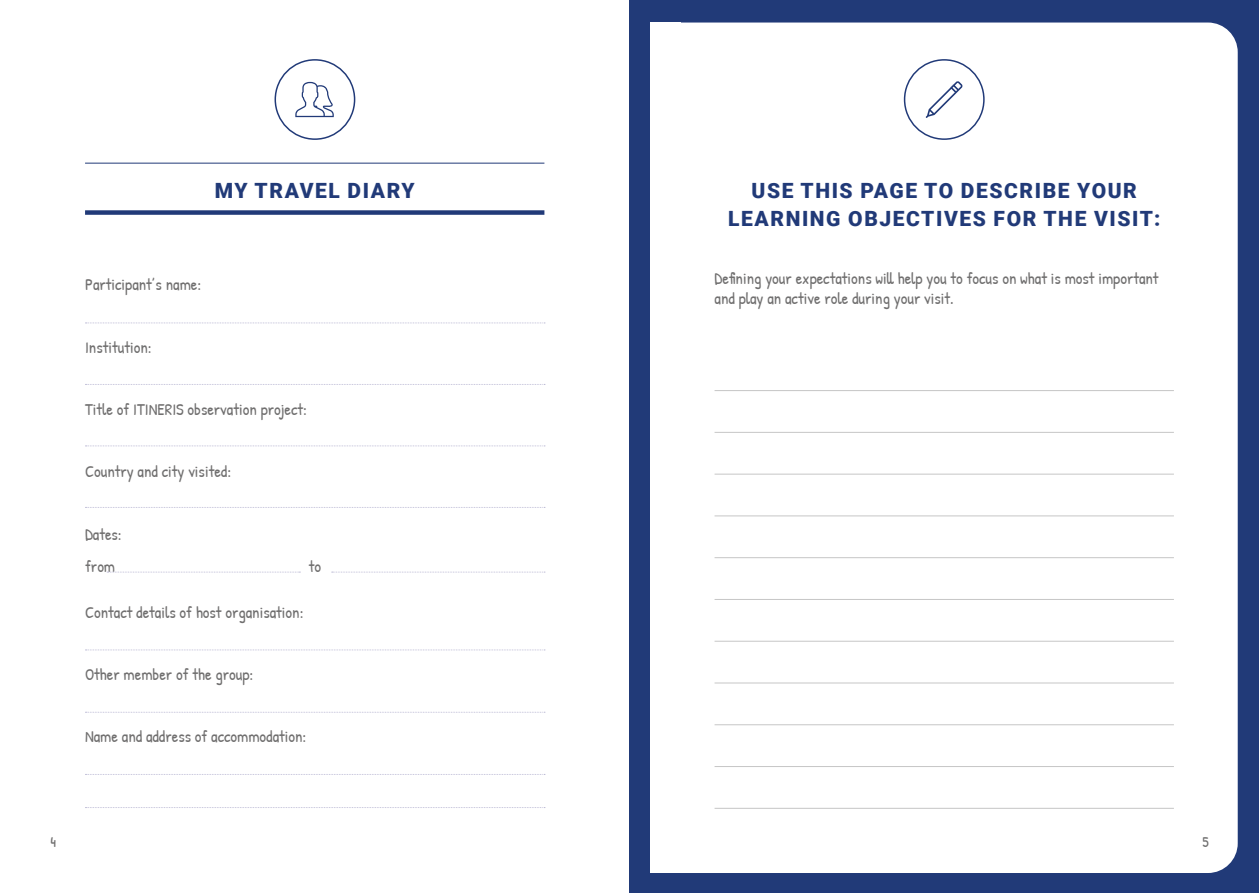
<style>
.page{position:relative;width:1259px;height:893px;background:#fff}
.page>*{position:absolute;margin:0;border:0;box-sizing:border-box;transform-origin:0 0}
.t1{font:900 21px/28.5px "Roboto";letter-spacing:.075em;color:#213a78;text-align:center}
.t2{font:16.5px/32.5px "Patrick Hand";color:#706f6f}
.t3{font:15px "Patrick Hand";color:#706f6f}
</style>
<div class="page">
<div style="left:629px;top:0;width:630px;height:893px;background:#213a78"></div>
<div style="left:651px;top:23px;width:586px;height:850px;background:#fff;border-radius:30px"></div>
<svg style="left:925px;top:81px;width:37px;height:37px"></svg>
<div style="left:904px;top:59px;width:80px;height:81px;border:2px solid #213a78;border-radius:50%"></div>
<svg style="left:295px;top:82px;width:39px;height:35px"></svg>
<div style="left:274px;top:59px;width:81px;height:81px;border:2px solid #213a78;border-radius:50%"></div>
<hr style="left:714px;top:390px;width:460px;height:1px;background:#c6c6c6">
<hr style="left:714px;top:557px;width:460px;height:1px;background:#c6c6c6">
<hr style="left:714px;top:724px;width:460px;height:1px;background:#c6c6c6">
<hr style="left:714px;top:474px;width:460px;height:1px;background:#c6c6c6">
<hr style="left:714px;top:641px;width:460px;height:1px;background:#c6c6c6">
<hr style="left:714px;top:808px;width:460px;height:1px;background:#c6c6c6">
<hr style="left:714px;top:432px;width:460px;height:1px;background:#c6c6c6">
<hr style="left:714px;top:599px;width:460px;height:1px;background:#c6c6c6">
<hr style="left:714px;top:766px;width:460px;height:1px;background:#c6c6c6">
<hr style="left:714px;top:515px;width:460px;height:1px;background:#c6c6c6">
<hr style="left:714px;top:683px;width:460px;height:1px;background:#c6c6c6">
<svg style="left:85px;top:323px;width:460px;height:1px"></svg>
<svg style="left:85px;top:384px;width:460px;height:1px"></svg>
<svg style="left:85px;top:446px;width:460px;height:1px"></svg>
<svg style="left:85px;top:507px;width:460px;height:1px"></svg>
<svg style="left:85px;top:650px;width:460px;height:1px"></svg>
<svg style="left:85px;top:712px;width:460px;height:1px"></svg>
<svg style="left:85px;top:774px;width:460px;height:1px"></svg>
<svg style="left:85px;top:807px;width:460px;height:1px"></svg>
<svg style="left:107px;top:572px;width:193px;height:1px"></svg>
<svg style="left:332px;top:572px;width:213px;height:1px"></svg>
<hr style="left:85px;top:163px;width:459px;height:1px;background:#213a78">
<div style="left:85px;top:210px;width:459px;height:5px;background:#213a78"></div>
<p class="t1" style="left:215px;top:175px;width:202px">MY TRAVEL DIARY</p>
<p class="t2" style="left:85px;top:268px;width:118px">Participant’s name:</p>
<p class="t2" style="left:85px;top:330px;width:68px">Institution:</p>
<p class="t2" style="left:85px;top:393px;width:223px">Title of ITINERIS observation project:</p>
<p class="t2" style="left:85px;top:455px;width:148px">Country and city visited:</p>
<p class="t2" style="left:85px;top:517px;width:38px">Dates: from</p>
<p class="t2" style="left:309px;top:550px;width:14px">to</p>
<p class="t2" style="left:85px;top:595px;width:220px">Contact details of host organisation:</p>
<p class="t2" style="left:85px;top:658px;width:170px">Other member of the group:</p>
<p class="t2" style="left:85px;top:720px;width:223px">Name and address of accommodation:</p>
<p class="t1" style="left:728px;top:175px;width:434px">USE THIS PAGE TO DESCRIBE YOUR<br>LEARNING OBJECTIVES FOR THE VISIT:</p>
<p class="t2" style="left:714px;top:268px;width:445px;line-height:19.8px">Defining your expectations will help you to focus on what is most important and play an active role during your visit.</p>
<p class="t3" style="left:51px;top:832px;width:7px">4</p>
<p class="t3" style="left:1202px;top:832px;width:8px">5</p>
</div>
